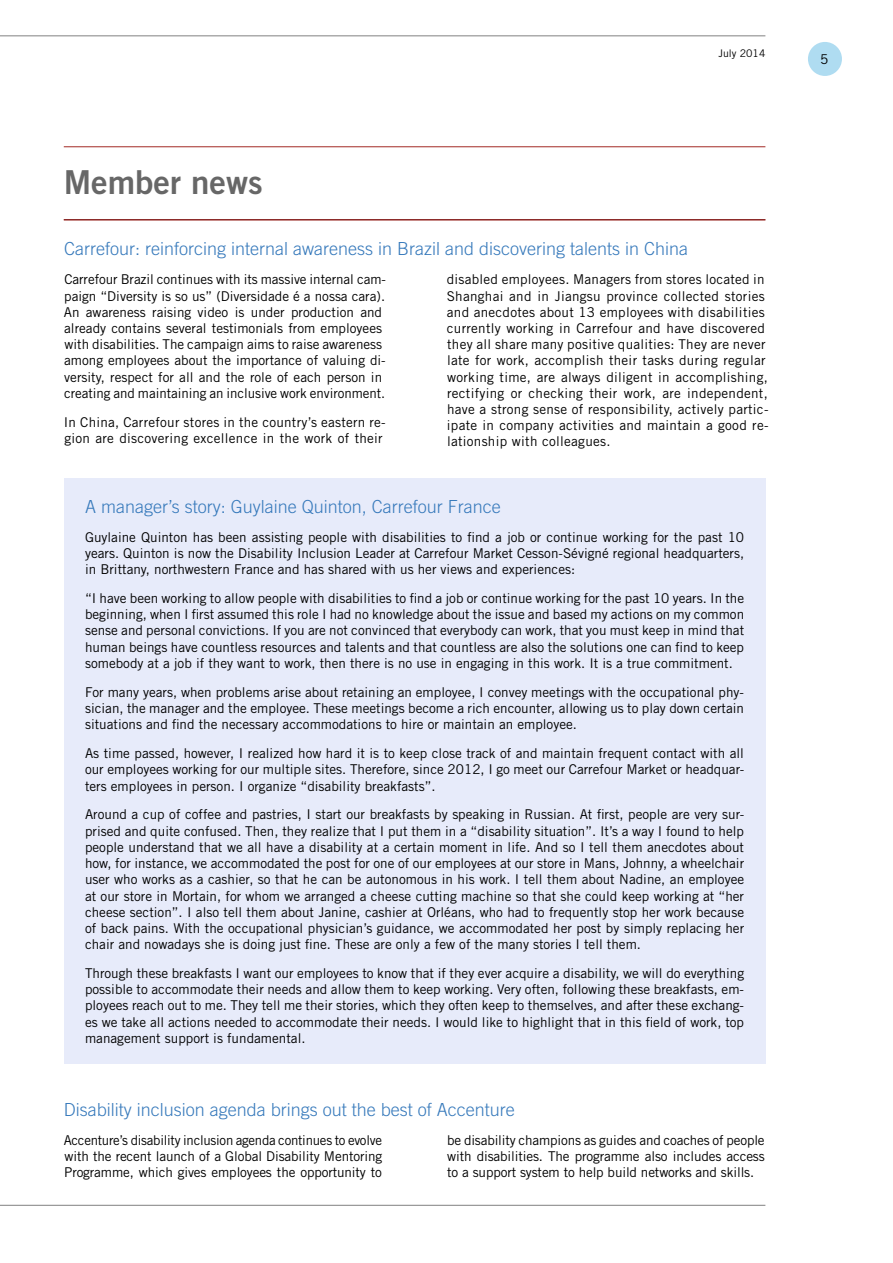
<style>
.page{position:relative;width:893px;height:1263px;background:#fff}
.page>*{position:absolute;margin:0;border:0;box-sizing:border-box;transform-origin:0 0}
.t1{font:33px "Trade Gothic LT Std Bd 2";color:#676767}
.t2{font:300 18px "Trade Gothic LT Std";color:#3679bb}
.t3{font:13.5px/16.2px "Trade Gothic LT Std";color:#000;text-align:justify}
.t4{font:13.5px/16.2px "Trade Gothic LT Std";letter-spacing:.02em;color:#000}
.t5{font:10.5px "Trade Gothic LT Std";color:#000}
</style>
<div class="page">
<hr style="left:0;top:35px;width:765px;height:1px;background:#818181">
<hr style="left:0;top:1205px;width:765px;height:1px;background:#818181">
<div style="left:808px;top:42px;width:34px;height:34px;background:#afdcf1;border-radius:50%"></div>
<hr style="left:64px;top:146px;width:701px;height:1px;background:#a22a25">
<hr style="left:64px;top:219px;width:701px;height:1px;background:#a22a25">
<div style="left:64px;top:478px;width:701px;height:586px;background:#e7ebfa"></div>
<h1 class="t1" style="left:64px;top:162px;width:200px">Member news</h1>
<p class="t5" style="left:718px;top:47px;width:48px">July 2014</p>
<p class="t3" style="left:820px;top:51px;width:10px">5</p>
<h2 class="t2" style="left:64px;top:238px;width:626px">Carrefour: reinforcing internal awareness in Brazil and discovering talents in China</h2>
<p class="t3" style="left:64px;top:271px;width:324px;text-align:left">Carrefour Brazil continues with its massive internal cam&shy;paign “Diversity is so us” (Diversidade é a nossa cara).<br>An awareness raising video is under production and already contains several testimonials from employees with disabilities. The campaign aims to raise awareness among employees about the importance of valuing di&shy;versity, respect for all and the role of each person in creating and maintaining an inclusive work environment.</p>
<p class="t4" style="left:64px;top:414px;width:323px">In China, Carrefour stores in the country’s eastern re&shy;gion are discovering excellence in the work of their</p>
<p class="t4" style="left:447px;top:271px;width:323px">disabled employees. Managers from stores located in Shanghai and in Jiangsu province collected stories and anecdotes about 13 employees with disabilities currently working in Carrefour and have discovered they all share many positive qualities: They are never late for work, accomplish their tasks during regular working time, are always diligent in accomplishing, rectifying or checking their work, are independent, have a strong sense of responsibility, actively partic&shy;ipate in company activities and maintain a good re&shy;lationship with colleagues.</p>
<h2 class="t2" style="left:85px;top:496px;width:417px">A manager’s story: Guylaine Quinton, Carrefour France</h2>
<p class="t3" style="left:85px;top:528px;width:661px">Guylaine Quinton has been assisting people with disabilities to find a job or continue working for the past 10 years. Quinton is now the Disability Inclusion Leader at Carrefour Market Cesson-Sévigné regional headquarters, in Brittany, northwestern France and has shared with us her views and experiences:</p>
<p class="t3" style="left:85px;top:590px;width:661px">“I have been working to allow people with disabilities to find a job or continue working for the past 10 years. In the beginning, when I first assumed this role I had no knowledge about the issue and based my actions on my common sense and personal convictions. If you are not convinced that everybody can work, that you must keep in mind that human beings have countless resources and talents and that countless are also the solutions one can find to keep somebody at a job if they want to work, then there is no use in engaging in this work. It is a true commitment.</p>
<p class="t3" style="left:85px;top:684px;width:661px">For many years, when problems arise about retaining an employee, I convey meetings with the occupational phy&shy;sician, the manager and the employee. These meetings become a rich encounter, allowing us to play down certain situations and find the necessary accommodations to hire or maintain an employee.</p>
<p class="t3" style="left:85px;top:745px;width:661px">As time passed, however, I realized how hard it is to keep close track of and maintain frequent contact with all our employees working for our multiple sites. Therefore, since 2012, I go meet our Carrefour Market or headquar&shy;ters employees in person. I organize “disability breakfasts”.</p>
<p class="t3" style="left:85px;top:806px;width:661px">Around a cup of coffee and pastries, I start our breakfasts by speaking in Russian. At first, people are very sur&shy;prised and quite confused. Then, they realize that I put them in a “disability situation”. It’s a way I found to help people understand that we all have a disability at a certain moment in life. And so I tell them anecdotes about how, for instance, we accommodated the post for one of our employees at our store in Mans, Johnny, a wheelchair user who works as a cashier, so that he can be autonomous in his work. I tell them about Nadine, an employee at our store in Mortain, for whom we arranged a cheese cutting machine so that she could keep working at “her cheese section”. I also tell them about Janine, cashier at Orléans, who had to frequently stop her work because of back pains. With the occupational physician’s guidance, we accommodated her post by simply replacing her chair and nowadays she is doing just fine. These are only a few of the many stories I tell them.</p>
<p class="t3" style="left:85px;top:965px;width:661px">Through these breakfasts I want our employees to know that if they ever acquire a disability, we will do everything possible to accommodate their needs and allow them to keep working. Very often, following these breakfasts, em&shy;ployees reach out to me. They tell me their stories, which they often keep to themselves, and after these exchang&shy;es we take all actions needed to accommodate their needs. I would like to highlight that in this field of work, top management support is fundamental.</p>
<h2 class="t2" style="left:64px;top:1099px;width:453px">Disability inclusion agenda brings out the best of Accenture</h2>
<p class="t3" style="left:64px;top:1132px;width:320px">Accenture’s disability inclusion agenda continues to evolve with the recent launch of a Global Disability Mentoring Programme, which gives employees the opportunity to</p>
<p class="t3" style="left:447px;top:1132px;width:319px">be disability champions as guides and coaches of people with disabilities. The programme also includes access to a support system to help build networks and skills.</p>
</div>
